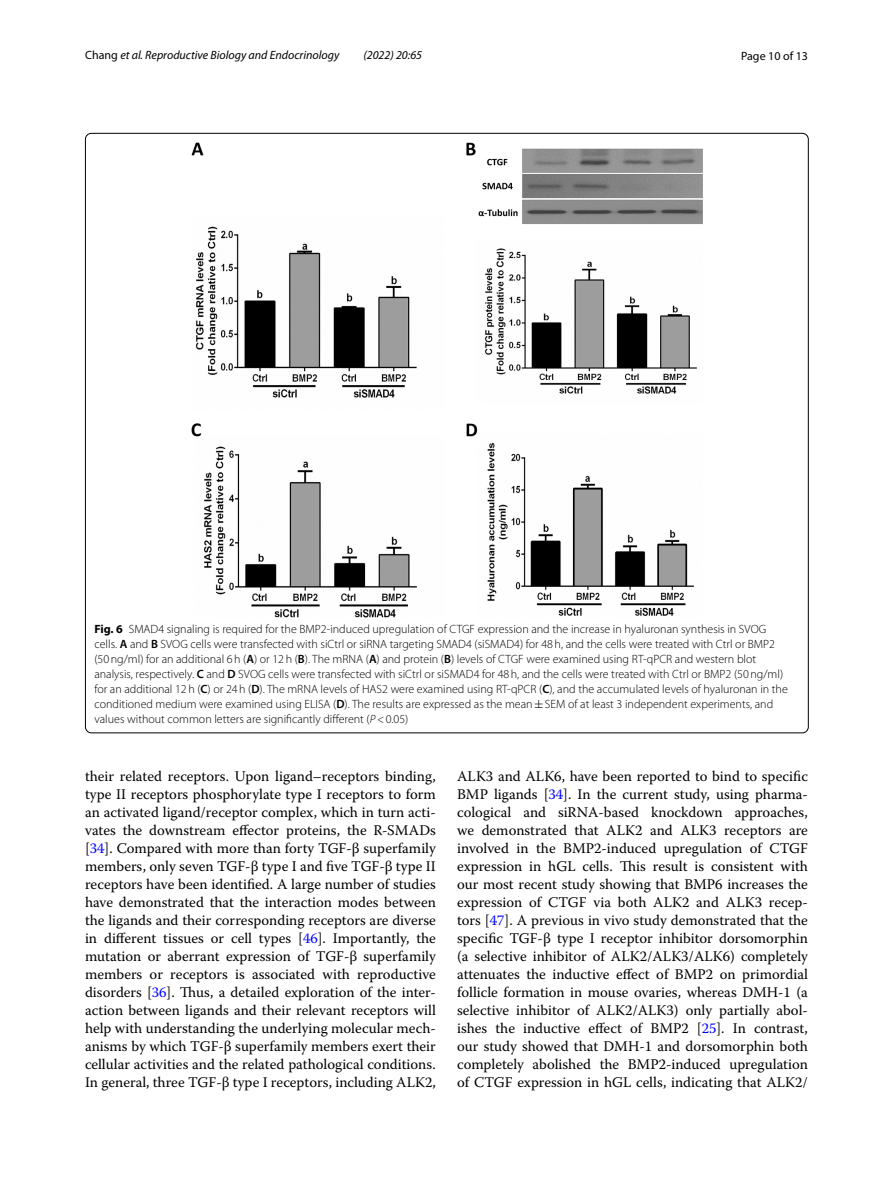
<style>
.page{position:relative;width:893px;height:1187px;background:#fff}
.page>*{position:absolute;margin:0;border:0;box-sizing:border-box;transform-origin:0 0}
.t1{font:14.7px/18px "Warnock Pro";color:#000;text-align:justify}
.t2{font:300 12px/15px "Myriad Pro";color:#000}
.t3{font:italic 12px "Myriad Pro";color:#000}
.t4{font:12px "Myriad Pro";color:#000}
.s1{font-style:normal}
.s2{font-weight:700}
.s3{font-weight:600}
.s4{font-family:"MTSY";font-weight:400}
.s5{font-style:italic}
.s6{color:#00f}
</style>
<div class="page">
<img style="left:192px;top:142px;width:510px;height:475px">
<p class="t3" style="left:85px;top:48px;width:256px"><span class="s1">Chang</span> et al. Reproductive Biology and Endocrinology</p>
<p class="t3" style="left:363px;top:48px;width:60px">(2022) 20:65</p>
<p class="t4" style="left:741px;top:48px;width:68px">Page 10 of 13</p>
<p class="t2" style="left:94px;top:621px;width:695px"><span class="s2">Fig. 6</span> SMAD4 signaling is required for the BMP2-induced upregulation of CTGF expression and the increase in hyaluronan synthesis in SVOG cells. <span class="s3">A</span> and <span class="s3">B</span> SVOG cells were transfected with siCtrl or siRNA targeting SMAD4 (siSMAD4) for 48h, and the cells were treated with Ctrl or BMP2 (50ng/ml) for an additional 6h (<span class="s3">A</span>) or 12h (<span class="s3">B</span>). The mRNA (<span class="s3">A</span>) and protein (<span class="s3">B</span>) levels of CTGF were examined using RT-qPCR and western blot analysis, respectively. <span class="s3">C</span> and <span class="s3">D</span> SVOG cells were transfected with siCtrl or siSMAD4 for 48h, and the cells were treated with Ctrl or BMP2 (50ng/ml) for an additional 12h (<span class="s3">C</span>) or 24h (<span class="s3">D</span>). The mRNA levels of HAS2 were examined using RT-qPCR (<span class="s3">C</span>), and the accumulated levels of hyaluronan in the conditioned medium were examined using ELISA (<span class="s3">D</span>). The results are expressed as the mean<span class="s4">±</span>SEM of at least 3 independent experiments, and values without common letters are significantly different (<span class="s5">P</span>&lt;0.05)</p>
<p class="t1" style="left:85px;top:766px;width:352px">their related receptors. Upon ligand–receptors binding, type II receptors phosphorylate type I receptors to form an activated ligand/receptor complex, which in turn acti&shy;vates the downstream effector proteins, the R-SMADs [<span class="s6">34</span>]. Compared with more than forty TGF-β superfamily members, only seven TGF-β type I and five TGF-β type II receptors have been identified. A large number of studies have demonstrated that the interaction modes between the ligands and their corresponding receptors are diverse in different tissues or cell types [<span class="s6">46</span>]. Importantly, the mutation or aberrant expression of TGF-β superfamily members or receptors is associated with reproductive disorders [<span class="s6">36</span>]. Thus, a detailed exploration of the inter&shy;action between ligands and their relevant receptors will help with understanding the underlying molecular mech&shy;anisms by which TGF-β superfamily members exert their cellular activities and the related pathological conditions.<br>In general, three TGF-β type I receptors, including ALK2,</p>
<p class="t1" style="left:457px;top:766px;width:352px">ALK3 and ALK6, have been reported to bind to specific BMP ligands [<span class="s6">34</span>]. In the current study, using pharma&shy;cological and siRNA-based knockdown approaches, we demonstrated that ALK2 and ALK3 receptors are involved in the BMP2-induced upregulation of CTGF expression in hGL cells. This result is consistent with our most recent study showing that BMP6 increases the expression of CTGF via both ALK2 and ALK3 recep&shy;tors [<span class="s6">47</span>]. A previous in vivo study demonstrated that the specific TGF-β type I receptor inhibitor dorsomorphin (a selective inhibitor of ALK2/ALK3/ALK6) completely attenuates the inductive effect of BMP2 on primordial follicle formation in mouse ovaries, whereas DMH-1 (a selective inhibitor of ALK2/ALK3) only partially abol&shy;ishes the inductive effect of BMP2 [<span class="s6">25</span>]. In contrast, our study showed that DMH-1 and dorsomorphin both completely abolished the BMP2-induced upregulation of CTGF expression in hGL cells, indicating that ALK2/</p>
</div>
